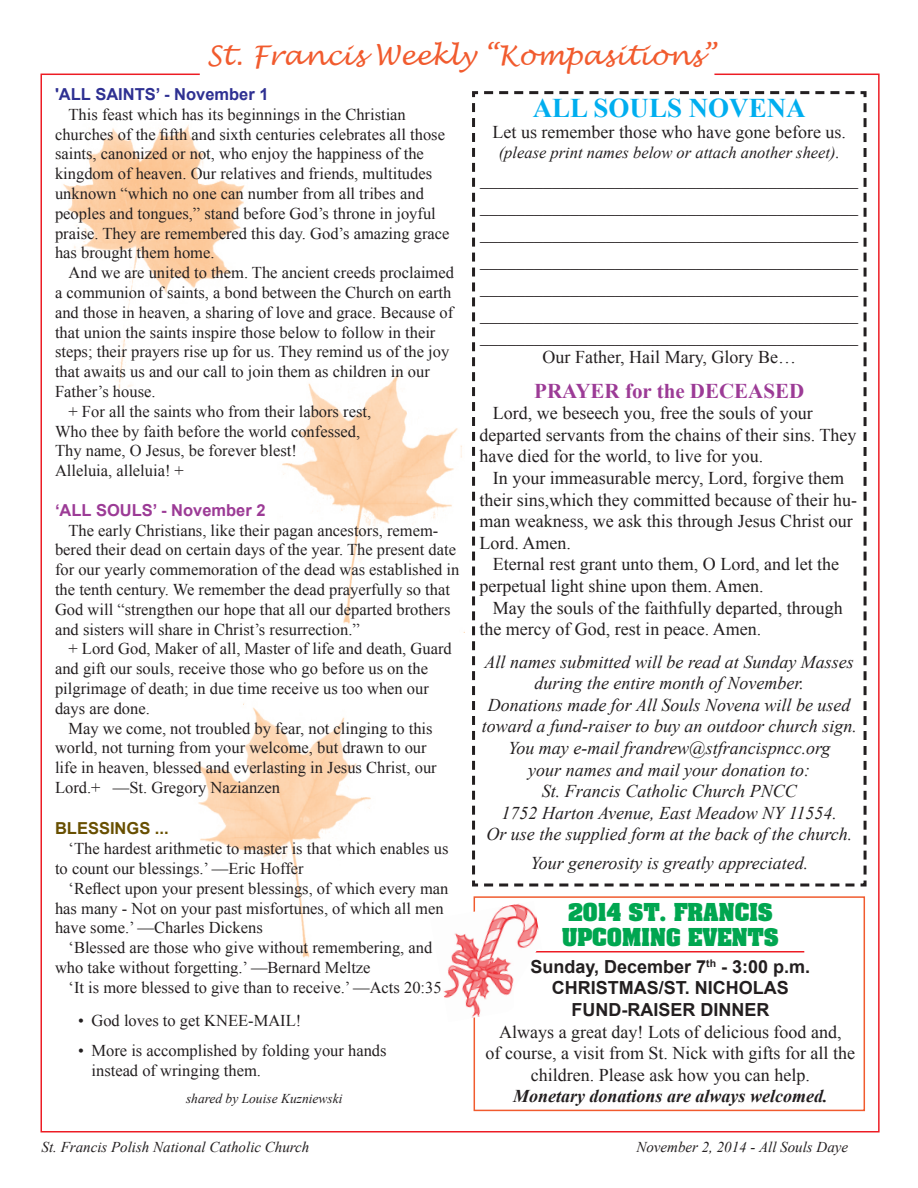
<style>
.page{position:relative;width:918px;height:1188px;background:#fff}
.page>*{position:absolute;margin:0;border:0;box-sizing:border-box;transform-origin:0 0}
.t1{font:italic 27px "Lucida Handwriting";color:#f15b2e}
.t2{font:700 27px "Times New Roman";color:#00aeef}
.t3{font:700 21px/25.2px "Aardvark";color:#00a650}
.t4{font:700 21px "Times New Roman";color:#9c3b96}
.t5{font:18px/21.6px "Times New Roman";color:#231f20}
.t6{font:italic 18px/21.6px "Times New Roman";color:#231f20;text-align:center}
.t7{font:16.5px/19.8px "Times New Roman";color:#231f20}
.t8{font:italic 16.5px "Times New Roman";color:#231f20}
.t9{font:700 16.5px "Arial";color:#2e3092}
.t10{font:700 16.5px "Arial";color:#9c3b96}
.t11{font:700 16.5px "Arial";color:#684f00}
.t12{font:italic 15px "Times New Roman";color:#231f20}
.t13{font:italic 13.5px "Times New Roman";color:#231f20}
.s1{font-family:"Arial";font-weight:700}
.s2{font-weight:700;font-style:italic}
</style>
<div class="page">
<img style="left:190px;top:703px;width:181px;height:255px">
<div style="left:474px;top:896px;width:391px;height:215px;border:2px solid #f15b2e"></div>
<hr style="left:534px;top:951px;width:270px;height:1px;background:#ed1c24">
<img style="left:63px;top:125px;width:182px;height:264px">
<img style="left:282px;top:369px;width:183px;height:263px">
<img style="left:443px;top:901px;width:99px;height:121px">
<svg style="left:472px;top:91px;width:395px;height:796px"></svg>
<p class="t1" style="left:207px;top:39px;width:510px">St. Francis Weekly “Kompasitions”</p>
<p class="t9" style="left:55px;top:83px;width:215px">'ALL SAINTS’ ‑ November 1</p>
<p class="t7" style="left:55px;top:104px;width:396px;text-indent:14px">This feast which has its beginnings in the Christian churches of the fifth and sixth centuries celebrates all those saints, canonized or not, who enjoy the happiness of the kingdom of heaven. Our relatives and friends, multitudes unknown “which no one can number from all tribes and peoples and tongues,” stand before God’s throne in joyful praise. They are remembered this day. God’s amazing grace has brought them home.</p>
<p class="t7" style="left:55px;top:262px;width:401px;text-indent:14px">And we are united to them. The ancient creeds proclaimed a communion of saints, a bond between the Church on earth and those in heaven, a sharing of love and grace. Because of that union the saints inspire those below to follow in their steps; their prayers rise up for us. They remind us of the joy that awaits us and our call to join them as children in our Father’s house.</p>
<p class="t7" style="left:55px;top:401px;width:318px;text-indent:14px">+ For all the saints who from their labors rest, Who thee by faith before the world confessed, Thy name, O Jesus, be forever blest!<br>Alleluia, alleluia! +</p>
<p class="t10" style="left:55px;top:498px;width:212px">‘ALL SOULS’ - November 2</p>
<p class="t7" style="left:55px;top:520px;width:406px;text-indent:14px">The early Christians, like their pagan ancestors, remem&shy;bered their dead on certain days of the year. The present date for our yearly commemoration of the dead was established in the tenth century. We remember the dead prayerfully so that God will “strengthen our hope that all our departed brothers and sisters will share in Christ’s resurrection.”</p>
<p class="t7" style="left:55px;top:639px;width:398px;text-indent:14px">+ Lord God, Maker of all, Master of life and death, Guard and gift our souls, receive those who go before us on the pilgrimage of death; in due time receive us too when our days are done.</p>
<p class="t7" style="left:55px;top:718px;width:383px;text-indent:14px">May we come, not troubled by fear, not clinging to this world, not turning from your welcome, but drawn to our life in heaven, blessed and everlasting in Jesus Christ, our Lord.+ —St. Gregory Nazianzen</p>
<p class="t11" style="left:55px;top:817px;width:115px">BLESSINGS ...</p>
<p class="t7" style="left:55px;top:838px;width:395px;text-indent:14px">‘The hardest arithmetic to master is that which enables us to count our blessings.’ —Eric Hoffer</p>
<p class="t7" style="left:55px;top:878px;width:395px;text-indent:14px">‘Reflect upon your present blessings, of which every man has many ‑ Not on your past misfortunes, of which all men have some.’ —Charles Dickens</p>
<p class="t7" style="left:55px;top:937px;width:379px;text-indent:14px">‘Blessed are those who give without remembering, and who take without forgetting.’ —Bernard Meltze</p>
<p class="t7" style="left:69px;top:977px;width:375px">‘It is more blessed to give than to receive.’ —Acts 20:35</p>
<p class="t7" style="left:78px;top:1010px;width:225px">• God loves to get KNEE-MAIL!</p>
<p class="t7" style="left:92px;top:1041px;width:297px;text-indent:-14px">• More is accomplished by folding your hands instead of wringing them.</p>
<p class="t13" style="left:186px;top:1089px;width:158px">shared by Louise Kuzniewski</p>
<p class="t2" style="left:533px;top:89px;width:275px">ALL SOULS NOVENA</p>
<p class="t5" style="left:493px;top:121px;width:355px">Let us remember those who have gone before us.</p>
<p class="t8" style="left:499px;top:141px;width:342px">(please print names below or attach another sheet).</p>
<p class="t5" style="left:480px;top:168px;width:379px">__________________________________________</p>
<p class="t5" style="left:480px;top:195px;width:379px">__________________________________________</p>
<p class="t5" style="left:480px;top:222px;width:379px">__________________________________________</p>
<p class="t5" style="left:480px;top:249px;width:379px">__________________________________________</p>
<p class="t5" style="left:480px;top:276px;width:379px">__________________________________________</p>
<p class="t5" style="left:480px;top:303px;width:379px">__________________________________________</p>
<p class="t5" style="left:480px;top:325px;width:379px">__________________________________________</p>
<p class="t5" style="left:543px;top:346px;width:255px">Our Father, Hail Mary, Glory Be…</p>
<p class="t4" style="left:534px;top:376px;width:272px">PRAYER for the DECEASED</p>
<p class="t5" style="left:479px;top:402px;width:379px;text-indent:14px">Lord, we beseech you, free the souls of your departed servants from the chains of their sins. They have died for the world, to live for you.</p>
<p class="t5" style="left:479px;top:467px;width:379px;text-indent:14px">In your immeasurable mercy, Lord, forgive them their sins,which they committed because of their hu&shy;man weakness, we ask this through Jesus Christ our Lord. Amen.</p>
<p class="t5" style="left:479px;top:553px;width:361px;text-indent:14px">Eternal rest grant unto them, O Lord, and let the perpetual light shine upon them. Amen.</p>
<p class="t5" style="left:479px;top:596px;width:365px;text-indent:14px">May the souls of the faithfully departed, through the mercy of God, rest in peace. Amen.</p>
<p class="t6" style="left:485px;top:650px;width:371px">All names submitted will be read at Sunday Masses during the entire month of November.</p>
<p class="t6" style="left:482px;top:693px;width:377px">Donations made for All Souls Novena will be used toward a fund-raiser to buy an outdoor church sign.</p>
<p class="t6" style="left:508px;top:737px;width:324px">You may e-mail frandrew@stfrancispncc.org your names and mail your donation to:<br>St. Francis Catholic Church PNCC</p>
<p class="t6" style="left:502px;top:801px;width:337px">1752 Harton Avenue, East Meadow NY 11554.</p>
<p class="t6" style="left:486px;top:823px;width:367px">Or use the supplied form at the back of the church.</p>
<p class="t6" style="left:530px;top:852px;width:279px">Your generosity is greatly appreciated.</p>
<p class="t3" style="left:562px;top:898px;width:219px">2014 ST. FRANCIS<br>UPCOMING EVENTS</p>
<p class="t5" style="left:486px;top:956px;width:371px;text-align:center"><span class="s1">Sunday, December 7</span><sup>th</sup> <span class="s1">- 3:00 p.m.<br>CHRISTMAS/ST. NICHOLAS<br>FUND-RAISER DINNER<br></span>Always a great day! Lots of delicious food and,<br>of course, a visit from St. Nick with gifts for all the children. Please ask how you can help.<br><span class="s2">Monetary donations are always welcomed.</span></p>
<p class="t12" style="left:42px;top:1137px;width:269px">St. Francis Polish National Catholic Church</p>
<p class="t12" style="left:636px;top:1137px;width:213px">November 2, 2014 - All Souls Daye</p>
</div>
